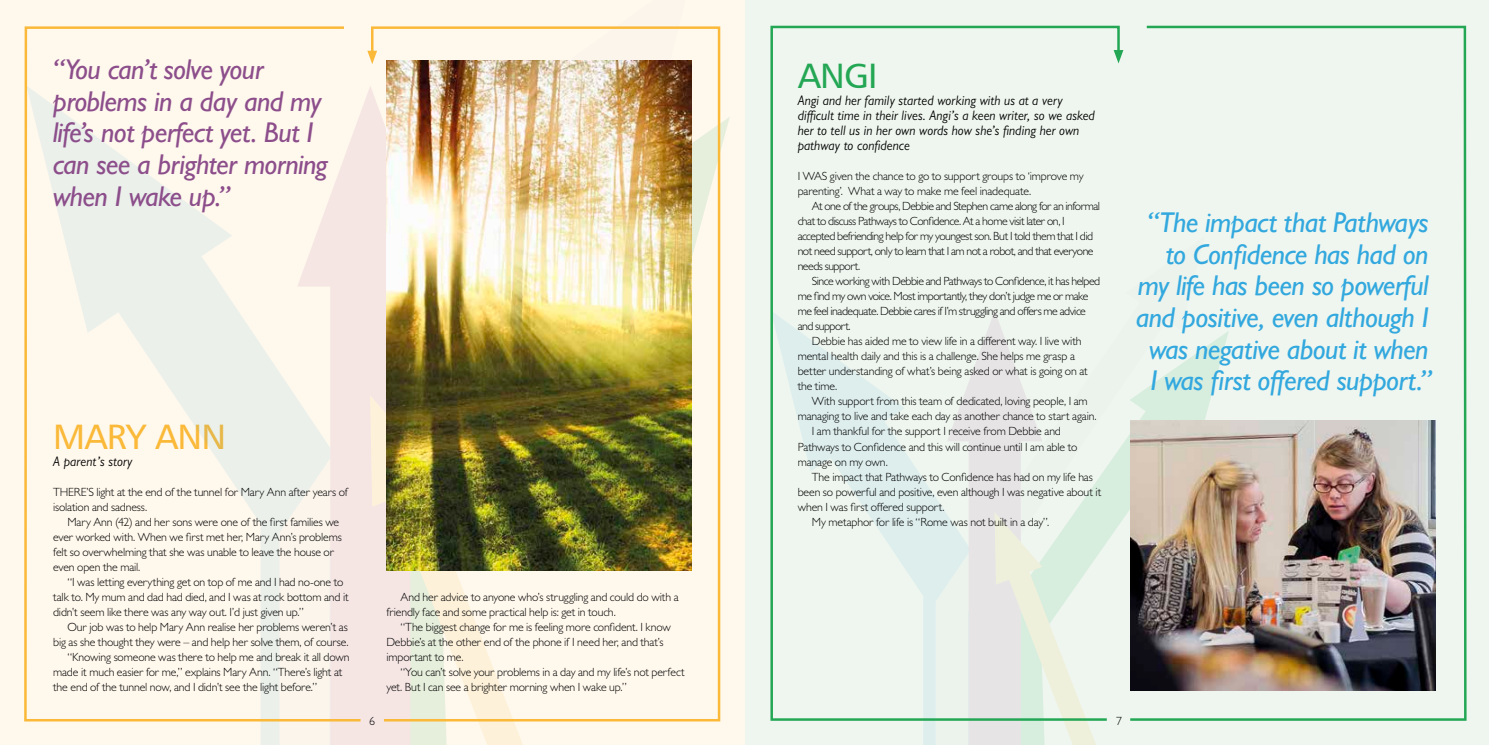
<style>
.page{position:relative;width:1489px;height:745px;background:#fff}
.page>*{position:absolute;margin:0;border:0;box-sizing:border-box;transform-origin:0 0}
.t1{font:35px "Humanist 777 BT Roman B";letter-spacing:-.02em;color:#fab938}
.t2{font:35px "Humanist 777 BT Roman B";color:#24a755}
.t3{font:italic 500 28.75px/31.6px "Gill Sans MT Pro";letter-spacing:-.02em;color:#32a8de;text-align:right}
.t4{font:italic 500 28.75px/31.6px "Gill Sans MT Pro";letter-spacing:-.02em;color:#8c4e8b}
.t5{font:italic 13.75px/15px "Gill Sans MT Pro";letter-spacing:.01em;color:#000;scale:.95 1}
.t6{font:300 11.88px/15px "Gill Sans MT Pro";letter-spacing:-.015em;color:#000}
.t7{font:300 11.88px/15px "Gill Sans MT Pro";letter-spacing:-.045em;color:#000}
.t8{font:300 11.88px "Gill Sans MT Pro";letter-spacing:-.04em;color:#000}
</style>
<div class="page">
<div style="left:744px;top:0;width:744px;height:744px;background:#eff6ef"></div>
<svg style="left:935px;top:438px;width:192px;height:306px"></svg>
<svg style="left:744px;top:595px;width:1px;height:149px"></svg>
<svg style="left:947px;top:721px;width:152px;height:23px"></svg>
<div style="left:0;top:0;width:744px;height:744px;background:#fff8ed"></div>
<div style="left:330px;top:88px;width:40px;height:656px;background:#f5e6e4"></div>
<svg style="left:370px;top:722px;width:152px;height:22px"></svg>
<svg style="left:24px;top:26px;width:339px;height:696px"></svg>
<img style="left:370px;top:26px;width:351px;height:696px">
<svg style="left:367px;top:51px;width:10px;height:13px"></svg>
<img style="left:1127px;top:25px;width:340px;height:696px">
<svg style="left:770px;top:25px;width:350px;height:696px"></svg>
<svg style="left:1113px;top:50px;width:10px;height:13px"></svg>
<h2 class="t4" style="left:53px;top:53px;width:276px">“You can’t solve your problems in a day and my life’s not perfect yet. But I can see a brighter morning when I wake up.”</h2>
<h1 class="t1" style="left:53px;top:414px;width:174px">MARY ANN</h1>
<p class="t5" style="left:53px;top:453px;width:85px">A parent’s story</p>
<p class="t6" style="left:53px;top:483px;width:296px">THERE’S light at the end of the tunnel for Mary Ann after years of isolation and sadness.</p>
<p class="t6" style="left:53px;top:513px;width:290px;text-indent:14px">Mary Ann (42) and her sons were one of the first families we ever worked with. When we first met her, Mary Ann’s problems felt so overwhelming that she was unable to leave the house or even open the mail.</p>
<p class="t6" style="left:53px;top:573px;width:297px;text-indent:14px">“I was letting everything get on top of me and I had no-one to talk to. My mum and dad had died, and I was at rock bottom and it didn’t seem like there was any way out. I’d just given up.”</p>
<p class="t6" style="left:67px;top:618px;width:282px">Our job was to help Mary Ann realise her problems weren’t as</p>
<p class="t6" style="left:53px;top:633px;width:297px">big as she thought they were – and help her solve them, of course.</p>
<p class="t6" style="left:67px;top:648px;width:284px">“Knowing someone was there to help me and break it all down</p>
<p class="t6" style="left:53px;top:663px;width:291px">made it much easier for me,” explains Mary Ann. “There’s light at</p>
<p class="t6" style="left:53px;top:678px;width:265px">the end of the tunnel now, and I didn’t see the light before.”</p>
<p class="t6" style="left:369px;top:712px;width:7px">6</p>
<p class="t6" style="left:386px;top:588px;width:294px;text-indent:14px">And her advice to anyone who’s struggling and could do with a friendly face and some practical help is: get in touch.</p>
<p class="t6" style="left:386px;top:618px;width:286px;text-indent:14px">“The biggest change for me is feeling more confident. I know<br>Debbie’s at the other end of the phone if I need her, and that’s important to me.</p>
<p class="t6" style="left:386px;top:663px;width:300px;text-indent:14px">“You can’t solve your problems in a day and my life’s not perfect yet. But I can see a brighter morning when I wake up.”</p>
<h1 class="t2" style="left:797px;top:54px;width:81px">ANGI</h1>
<p class="t5" style="left:797px;top:93px;width:314px">Angi and her family started working with us at a very difficult time in their lives. Angi’s a keen writer, so we asked her to tell us in her own words how she’s finding her own pathway to confidence</p>
<p class="t6" style="left:797px;top:168px;width:287px">I WAS given the chance to go to support groups to ‘improve my parenting’. What a way to make me feel inadequate.</p>
<p class="t7" style="left:797px;top:198px;width:304px;text-indent:14px">At one of the groups, Debbie and Stephen came along for an informal chat to discuss Pathways to Confidence. At a home visit later on, I accepted befriending help for my youngest son. But I told them that I did not need support, only to learn that I am not a robot, and that everyone needs support.</p>
<p class="t8" style="left:811px;top:274px;width:290px">Since working with Debbie and Pathways to Confidence, it has helped</p>
<p class="t8" style="left:797px;top:289px;width:292px">me find my own voice. Most importantly, they don’t judge me or make</p>
<p class="t7" style="left:797px;top:303px;width:290px">me feel inadequate. Debbie cares if I’m struggling and offers me advice</p>
<p class="t8" style="left:797px;top:319px;width:55px">and support.</p>
<p class="t6" style="left:811px;top:333px;width:271px">Debbie has aided me to view life in a different way. I live with</p>
<p class="t6" style="left:797px;top:348px;width:279px">mental health daily and this is a challenge. She helps me grasp a</p>
<p class="t6" style="left:797px;top:363px;width:292px">better understanding of what’s being asked or what is going on at</p>
<p class="t6" style="left:797px;top:378px;width:41px">the time.</p>
<p class="t6" style="left:811px;top:393px;width:277px">With support from this team of dedicated, loving people, I am</p>
<p class="t6" style="left:797px;top:408px;width:300px">managing to live and take each day as another chance to start again.</p>
<p class="t6" style="left:811px;top:423px;width:250px">I am thankful for the support I receive from Debbie and</p>
<p class="t6" style="left:797px;top:438px;width:281px">Pathways to Confidence and this will continue until I am able to</p>
<p class="t6" style="left:797px;top:453px;width:92px">manage on my own.</p>
<p class="t6" style="left:811px;top:468px;width:283px">The impact that Pathways to Confidence has had on my life has</p>
<p class="t6" style="left:797px;top:483px;width:305px">been so powerful and positive, even although I was negative about it</p>
<p class="t6" style="left:797px;top:498px;width:148px">when I was first offered support.</p>
<p class="t6" style="left:811px;top:513px;width:239px">My metaphor for life is “Rome was not built in a day”.</p>
<h2 class="t3" style="left:1135px;top:206px;width:297px">“The impact that Pathways to Confidence has had on my life has been so powerful and positive, even although I was negative about it when<br>I was first offered support.”</h2>
<p class="t6" style="left:1116px;top:712px;width:7px">7</p>
</div>
